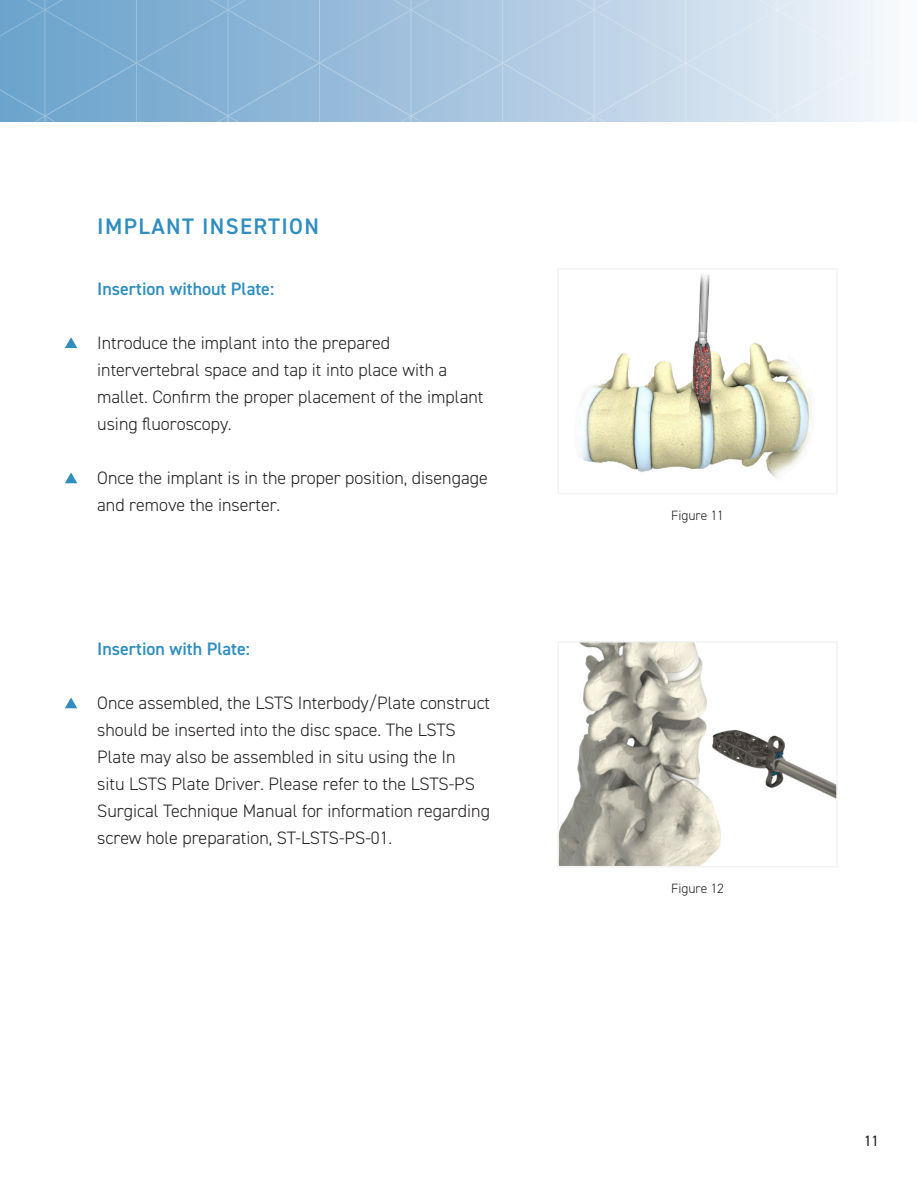
<style>
.page{position:relative;width:918px;height:1188px;background:#fff}
.page>*{position:absolute;margin:0;border:0;box-sizing:border-box;transform-origin:0 0}
.t1{font:600 22.5px "DIN2014";letter-spacing:.06em;color:#308ebe}
.t2{font:300 18px/27px "DIN2014";color:#231f20}
.t3{font:600 18px "DIN2014";color:#308ebe}
.t4{font:15px "DIN2014";color:#231f20}
.t5{font:300 13.5px "DIN2014";color:#231f20}
</style>
<div class="page">
<svg style="left:0;top:0;width:886px;height:122px;background:#a8c7e0"></svg>
<svg style="left:65px;top:337px;width:12px;height:11px"></svg>
<svg style="left:65px;top:697px;width:12px;height:11px"></svg>
<svg style="left:65px;top:472px;width:12px;height:11px"></svg>
<img style="left:579px;top:274px;width:233px;height:205px">
<div style="left:557px;top:268px;width:281px;height:226px;border:2px solid #f2f3f4"></div>
<img style="left:560px;top:644px;width:275px;height:220px">
<div style="left:557px;top:641px;width:281px;height:226px;border:2px solid #f2f3f4"></div>
<p class="t1" style="left:97px;top:211px;width:223px">IMPLANT INSERTION</p>
<p class="t3" style="left:97px;top:277px;width:179px">Insertion without Plate:</p>
<p class="t2" style="left:97px;top:329px;width:388px">Introduce the implant into the prepared intervertebral space and tap it into place with a mallet. Confirm the proper placement of the implant using fluoroscopy.</p>
<p class="t2" style="left:97px;top:464px;width:392px">Once the implant is in the proper position, disengage and remove the inserter.</p>
<p class="t3" style="left:97px;top:637px;width:154px">Insertion with Plate:</p>
<p class="t2" style="left:97px;top:689px;width:395px">Once assembled, the LSTS Interbody/Plate construct should be inserted into the disc space. The LSTS Plate may also be assembled in situ using the In<br>situ LSTS Plate Driver. Please refer to the LSTS-PS Surgical Technique Manual for information regarding screw hole preparation, ST-LSTS-PS-01.</p>
<p class="t5" style="left:671px;top:507px;width:54px">Figure 11</p>
<p class="t5" style="left:671px;top:880px;width:54px">Figure 12</p>
<p class="t4" style="left:864px;top:1131px;width:16px">11</p>
</div>
